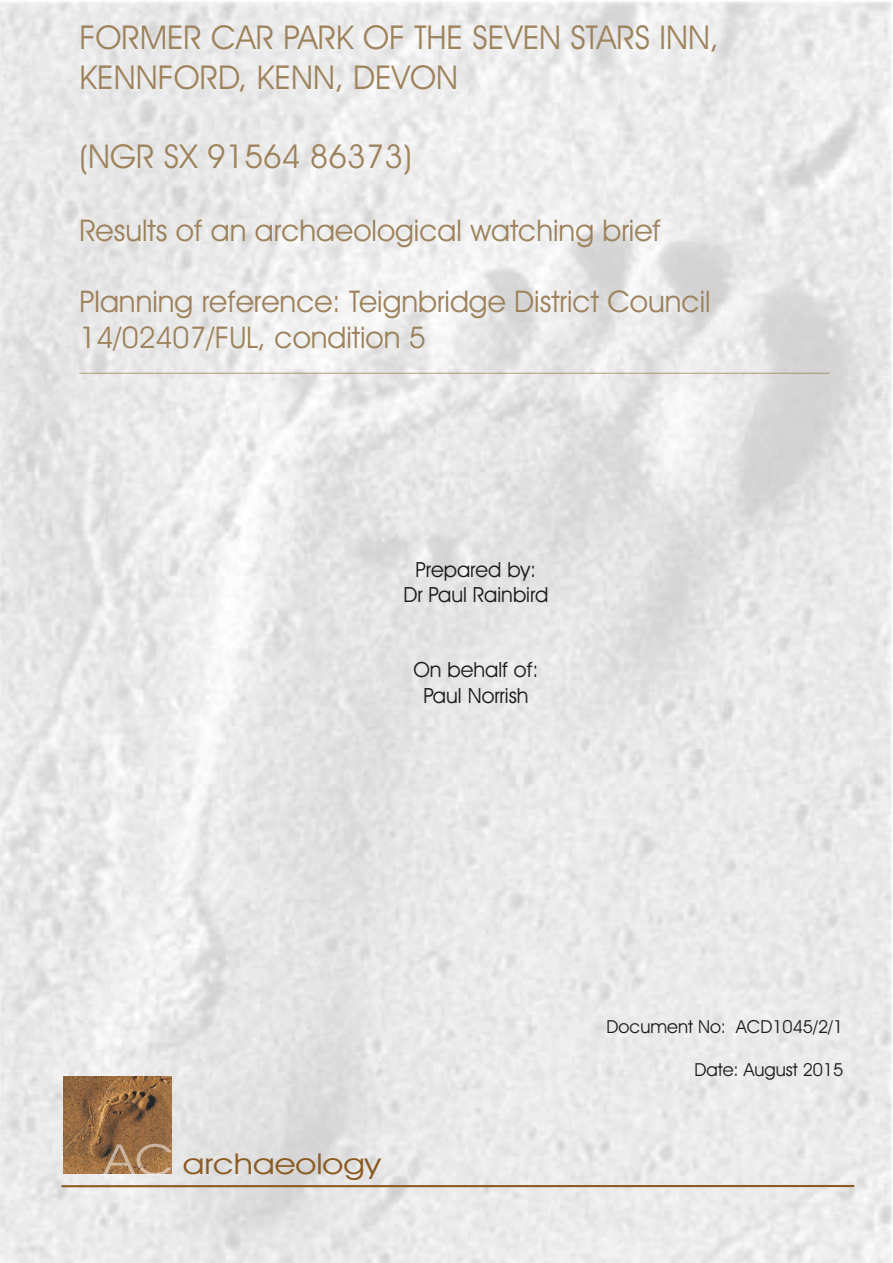
<style>
.page{position:relative;width:893px;height:1263px;background:#fff}
.page>*{position:absolute;margin:0;border:0;box-sizing:border-box;transform-origin:0 0}
.t1{font:33px/39.6px "Avant Garde IT Cby BT Book 3";color:#9d825b}
.t2{font:30px/36px "Avant Garde IT Cby BT Book 3";color:#9d825b}
.t3{font:28.8px "Avant Garde IT Cby BT Book 3";color:#8b5b24;scale:1.19 1}
.t4{font:21px/25.2px "Avant Garde IT Cby BT Book 3";color:#1e1a1b;text-align:center}
.t5{font:18px "Avant Garde IT Cby BT Book 3";color:#1e1a1b}
.t6{font:15px "Avant Garde IT Cby BT Book 3";color:#9d825b}
.s1{font-size:43.35px;color:rgb(255 255 255/.5)}
</style>
<div class="page">
<img style="left:0;top:1px;width:892px;height:1262px">
<img style="left:63px;top:1076px;width:109px;height:97px">
<hr style="left:61px;top:1185px;width:793px;height:2px;background:#8b5b24">
<p class="t1" style="left:79px;top:21px;width:641px">FORMER CAR PARK OF THE SEVEN STARS INN,<br>KENNFORD, KENN, DEVON</p>
<p class="t1" style="left:79px;top:139px;width:334px">(NGR SX 91564 86373)</p>
<p class="t2" style="left:79px;top:215px;width:583px">Results of an archaeological watching brief</p>
<p class="t2" style="left:79px;top:287px;width:633px">Planning reference: Teignbridge District Council<br>14/02407/FUL, condition 5</p>
<p class="t6" style="left:79px;top:358px;width:751px">____________________________________________________________________________________________________</p>
<p class="t4" style="left:403px;top:559px;width:147px">Prepared by:<br>Dr Paul Rainbird</p>
<p class="t4" style="left:413px;top:659px;width:127px">On behalf of:<br>Paul Norrish</p>
<p class="t3" style="left:104px;top:1152px;width:234px"><span class="s1">AC</span> archaeology</p>
<p class="t5" style="left:607px;top:1019px;width:238px">Document No: ACD1045/2/1</p>
<p class="t5" style="left:695px;top:1062px;width:150px">Date: August 2015</p>
</div>
